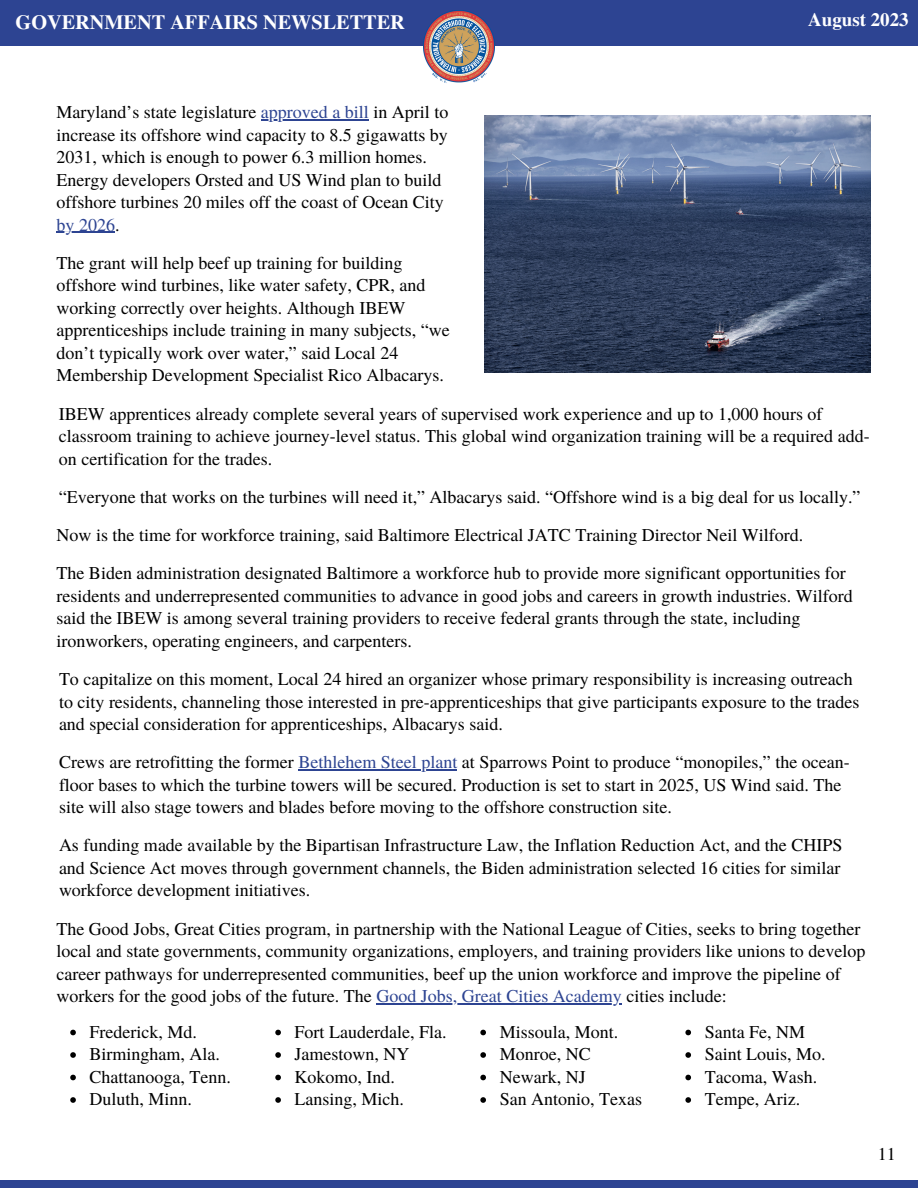
<style>
.page{position:relative;width:918px;height:1188px;background:#fff}
.page>*{position:absolute;margin:0;border:0;box-sizing:border-box;transform-origin:0 0}
.t1{font:700 20.25px "Te X Gyre Termes";color:#fff}
.t2{font:700 18.9px "Te X Gyre Termes";color:#fff}
.t3{font:18px/22.5px "Te X Gyre Termes";color:#000}
.s1{color:#2d4492}
</style>
<div class="page">
<div style="left:0;top:0;width:918px;height:46px;background:#2d4492"></div>
<img style="left:424px;top:10px;width:70px;height:73px">
<div style="left:0;top:1180px;width:918px;height:8px;background:#2d4492"></div>
<img style="left:485px;top:116px;width:385px;height:256px">
<hr style="left:261px;top:119px;width:108px;height:1px;background:#2d4492">
<hr style="left:57px;top:232px;width:58px;height:1px;background:#2d4492">
<hr style="left:298px;top:769px;width:159px;height:1px;background:#2d4492">
<hr style="left:376px;top:1003px;width:246px;height:1px;background:#2d4492">
<svg style="left:70px;top:1030px;width:6px;height:5px"></svg>
<svg style="left:70px;top:1052px;width:6px;height:6px"></svg>
<svg style="left:70px;top:1075px;width:6px;height:5px"></svg>
<svg style="left:70px;top:1097px;width:6px;height:6px"></svg>
<svg style="left:275px;top:1030px;width:6px;height:5px"></svg>
<svg style="left:275px;top:1052px;width:6px;height:6px"></svg>
<svg style="left:275px;top:1075px;width:6px;height:5px"></svg>
<svg style="left:275px;top:1097px;width:6px;height:6px"></svg>
<svg style="left:480px;top:1030px;width:6px;height:5px"></svg>
<svg style="left:480px;top:1052px;width:6px;height:6px"></svg>
<svg style="left:480px;top:1075px;width:6px;height:5px"></svg>
<svg style="left:480px;top:1097px;width:6px;height:6px"></svg>
<svg style="left:685px;top:1030px;width:6px;height:5px"></svg>
<svg style="left:685px;top:1052px;width:6px;height:6px"></svg>
<svg style="left:685px;top:1075px;width:6px;height:5px"></svg>
<svg style="left:685px;top:1097px;width:6px;height:6px"></svg>
<p class="t1" style="left:16px;top:6px;width:391px">GOVERNMENT AFFAIRS NEWSLETTER</p>
<p class="t2" style="left:808px;top:5px;width:102px">August 2023</p>
<p class="t3" style="left:57px;top:100px;width:393px">Maryland’s state legislature <span class="s1">approved a bill</span> in April to increase its offshore wind capacity to 8.5 gigawatts by 2031, which is enough to power 6.3 million homes.<br>Energy developers Orsted and US Wind plan to build offshore turbines 20 miles off the coast of Ocean City <span class="s1">by 2026</span>.</p>
<p class="t3" style="left:57px;top:251px;width:395px">The grant will help beef up training for building offshore wind turbines, like water safety, CPR, and working correctly over heights. Although IBEW apprenticeships include training in many subjects, “we don’t typically work over water,” said Local 24<br>Membership Development Specialist Rico Albacarys.</p>
<p class="t3" style="left:59px;top:401px;width:812px">IBEW apprentices already complete several years of supervised work experience and up to 1,000 hours of classroom training to achieve journey-level status. This global wind organization training will be a required add&shy;on certification for the trades.</p>
<p class="t3" style="left:59px;top:485px;width:803px">“Everyone that works on the turbines will need it,” Albacarys said. “Offshore wind is a big deal for us locally.”</p>
<p class="t3" style="left:57px;top:523px;width:748px">Now is the time for workforce training, said Baltimore Electrical JATC Training Director Neil Wilford.</p>
<p class="t3" style="left:57px;top:561px;width:798px">The Biden administration designated Baltimore a workforce hub to provide more significant opportunities for residents and underrepresented communities to advance in good jobs and careers in growth industries. Wilford said the IBEW is among several training providers to receive federal grants through the state, including ironworkers, operating engineers, and carpenters.</p>
<p class="t3" style="left:59px;top:667px;width:802px">To capitalize on this moment, Local 24 hired an organizer whose primary responsibility is increasing outreach to city residents, channeling those interested in pre-apprenticeships that give participants exposure to the trades and special consideration for apprenticeships, Albacarys said.</p>
<p class="t3" style="left:59px;top:750px;width:792px">Crews are retrofitting the former <span class="s1">Bethlehem Steel plant</span> at Sparrows Point to produce “monopiles,” the ocean&shy;floor bases to which the turbine towers will be secured. Production is set to start in 2025, US Wind said. The site will also stage towers and blades before moving to the offshore construction site.</p>
<p class="t3" style="left:59px;top:833px;width:785px;text-align:justify">As funding made available by the Bipartisan Infrastructure Law, the Inflation Reduction Act, and the CHIPS and Science Act moves through government channels, the Biden administration selected 16 cities for similar workforce development initiatives.</p>
<p class="t3" style="left:57px;top:916px;width:810px">The Good Jobs, Great Cities program, in partnership with the National League of Cities, seeks to bring together local and state governments, community organizations, employers, and training providers like unions to develop career pathways for underrepresented communities, beef up the union workforce and improve the pipeline of workers for the good jobs of the future. The <span class="s1">Good Jobs, Great Cities Academy</span> cities include:</p>
<p class="t3" style="left:90px;top:1019px;width:109px">Frederick, Md.</p>
<p class="t3" style="left:90px;top:1042px;width:132px">Birmingham, Ala.</p>
<p class="t3" style="left:90px;top:1064px;width:143px">Chattanooga, Tenn.</p>
<p class="t3" style="left:90px;top:1087px;width:104px">Duluth, Minn.</p>
<p class="t3" style="left:295px;top:1019px;width:153px">Fort Lauderdale, Fla.</p>
<p class="t3" style="left:295px;top:1042px;width:116px">Jamestown, NY</p>
<p class="t3" style="left:295px;top:1064px;width:102px">Kokomo, Ind.</p>
<p class="t3" style="left:295px;top:1087px;width:111px">Lansing, Mich.</p>
<p class="t3" style="left:500px;top:1019px;width:120px">Missoula, Mont.</p>
<p class="t3" style="left:500px;top:1042px;width:92px">Monroe, NC</p>
<p class="t3" style="left:500px;top:1064px;width:87px">Newark, NJ</p>
<p class="t3" style="left:500px;top:1087px;width:144px">San Antonio, Texas</p>
<p class="t3" style="left:705px;top:1019px;width:102px">Santa Fe, NM</p>
<p class="t3" style="left:705px;top:1042px;width:123px">Saint Louis, Mo.</p>
<p class="t3" style="left:705px;top:1064px;width:114px">Tacoma, Wash.</p>
<p class="t3" style="left:705px;top:1087px;width:97px">Tempe, Ariz.</p>
<p class="t3" style="left:878px;top:1142px;width:19px">11</p>
</div>
